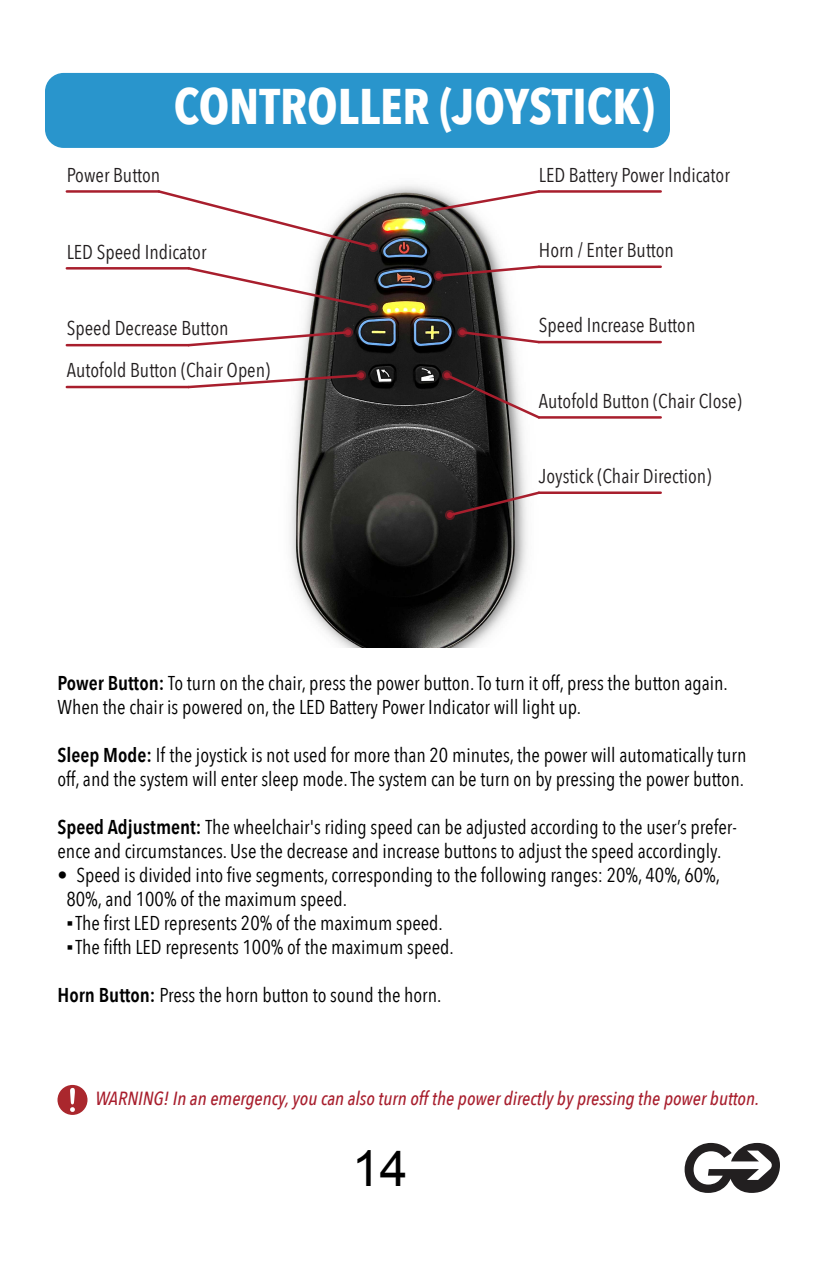
<style>
.page{position:relative;width:825px;height:1275px;background:#fff}
.page>*{position:absolute;margin:0;border:0;box-sizing:border-box;transform-origin:0 0}
.t1{font:700 50px "Avenir Next Condensed";color:#fff}
.t2{font:50px "Arial";color:#000}
.t3{font:20px/24px "Avenir Next Condensed";color:#000}
.t4{font:20px/41.9px "Avenir Next Condensed";color:#231f20}
.t5{font:italic 500 19px "Avenir Next Condensed";color:#a81e2d}
.s1{font-weight:600}
.s2{font-family:"Times New Roman"}
</style>
<div class="page">
<div style="left:58px;top:1085px;width:30px;height:30px;background:#aa272d;border-radius:50%"></div>
<svg style="left:70px;top:1088px;width:5px;height:24px"></svg>
<svg style="left:685px;top:1143px;width:95px;height:50px"></svg>
<div style="left:45px;top:73px;width:625px;height:75px;background:#2995cc;border-radius:19px"></div>
<img style="left:234px;top:147px;width:343px;height:500px">
<hr style="left:539px;top:190px;width:122px;height:3px;background:#a81e2d">
<svg style="left:420px;top:207px;width:10px;height:10px"></svg>
<hr style="left:539px;top:266px;width:122px;height:2px;background:#a81e2d">
<hr style="left:539px;top:341px;width:122px;height:2px;background:#a81e2d">
<hr style="left:67px;top:267px;width:122px;height:3px;background:#a81e2d">
<hr style="left:67px;top:190px;width:92px;height:3px;background:#a81e2d">
<hr style="left:539px;top:416px;width:122px;height:3px;background:#a81e2d">
<hr style="left:67px;top:344px;width:122px;height:2px;background:#a81e2d">
<hr style="left:67px;top:386px;width:122px;height:2px;background:#a81e2d">
<hr style="left:539px;top:491px;width:122px;height:3px;background:#a81e2d">
<svg style="left:368px;top:242px;width:10px;height:10px"></svg>
<svg style="left:433px;top:271px;width:10px;height:10px"></svg>
<svg style="left:368px;top:303px;width:10px;height:10px"></svg>
<svg style="left:343px;top:327px;width:10px;height:10px"></svg>
<svg style="left:457px;top:327px;width:10px;height:10px"></svg>
<svg style="left:356px;top:370px;width:10px;height:10px"></svg>
<svg style="left:442px;top:370px;width:10px;height:10px"></svg>
<svg style="left:445px;top:510px;width:10px;height:10px"></svg>
<svg style="left:447px;top:490px;width:95px;height:28px"></svg>
<svg style="left:444px;top:372px;width:98px;height:49px"></svg>
<svg style="left:459px;top:329px;width:83px;height:16px"></svg>
<svg style="left:435px;top:264px;width:107px;height:15px"></svg>
<svg style="left:422px;top:189px;width:120px;height:26px"></svg>
<svg style="left:156px;top:188px;width:220px;height:62px"></svg>
<svg style="left:186px;top:265px;width:190px;height:46px"></svg>
<svg style="left:186px;top:329px;width:165px;height:19px"></svg>
<svg style="left:186px;top:372px;width:178px;height:18px"></svg>
<p class="t4" style="left:67px;top:154px;width:95px">Power Button</p>
<h1 class="t1" style="left:174px;top:74px;width:483px">CONTROLLER (JOYSTICK)</h1>
<p class="t4" style="left:539px;top:154px;width:192px">LED Battery Power Indicator</p>
<p class="t4" style="left:67px;top:231px;width:141px">LED Speed Indicator</p>
<p class="t4" style="left:67px;top:308px;width:205px">Speed Decrease Button<br>Autofold Button (Chair Open)</p>
<p class="t4" style="left:539px;top:230px;width:137px">Horn / Enter Button</p>
<p class="t4" style="left:539px;top:305px;width:158px">Speed Increase Button</p>
<p class="t4" style="left:539px;top:380px;width:204px">Autofold Button (Chair Close)</p>
<p class="t4" style="left:539px;top:456px;width:174px">Joystick (Chair Direction)</p>
<p class="t3" style="left:58px;top:672px;width:672px"><span class="s1">Power Button:</span> To turn on the chair, press the power button. To turn it off, press the button again.<br>When the chair is powered on, the LED Battery Power Indicator will light up.</p>
<p class="t3" style="left:58px;top:744px;width:690px"><span class="s1">Sleep Mode:</span> If the joystick is not used for more than 20 minutes, the power will automatically turn off, and the system will enter sleep mode. The system can be turn on by pressing the power button.</p>
<p class="t3" style="left:58px;top:816px;width:681px"><span class="s1">Speed Adjustment:</span> The wheelchair's riding speed can be adjusted according to the user’s prefer&shy;ence and circumstances. Use the decrease and increase buttons to adjust the speed accordingly.</p>
<p class="t3" style="left:66px;top:864px;width:655px;text-indent:-9px">• Speed is divided into five segments, corresponding to the following ranges: 20%, 40%, 60%,<br>80%, and 100% of the maximum speed.</p>
<p class="t3" style="left:66px;top:912px;width:378px"><span class="s2">▪</span>The first LED represents 20% of the maximum speed.</p>
<p class="t3" style="left:66px;top:936px;width:389px"><span class="s2">▪</span>The fifth LED represents 100% of the maximum speed.</p>
<p class="t3" style="left:58px;top:984px;width:386px"><span class="s1">Horn Button:</span> Press the horn button to sound the horn.</p>
<p class="t5" style="left:95px;top:1086px;width:666px">WARNING! In an emergency, you can also turn off the power directly by pressing the power button.</p>
<h1 class="t2" style="left:352px;top:1141px;width:57px">14</h1>
</div>
